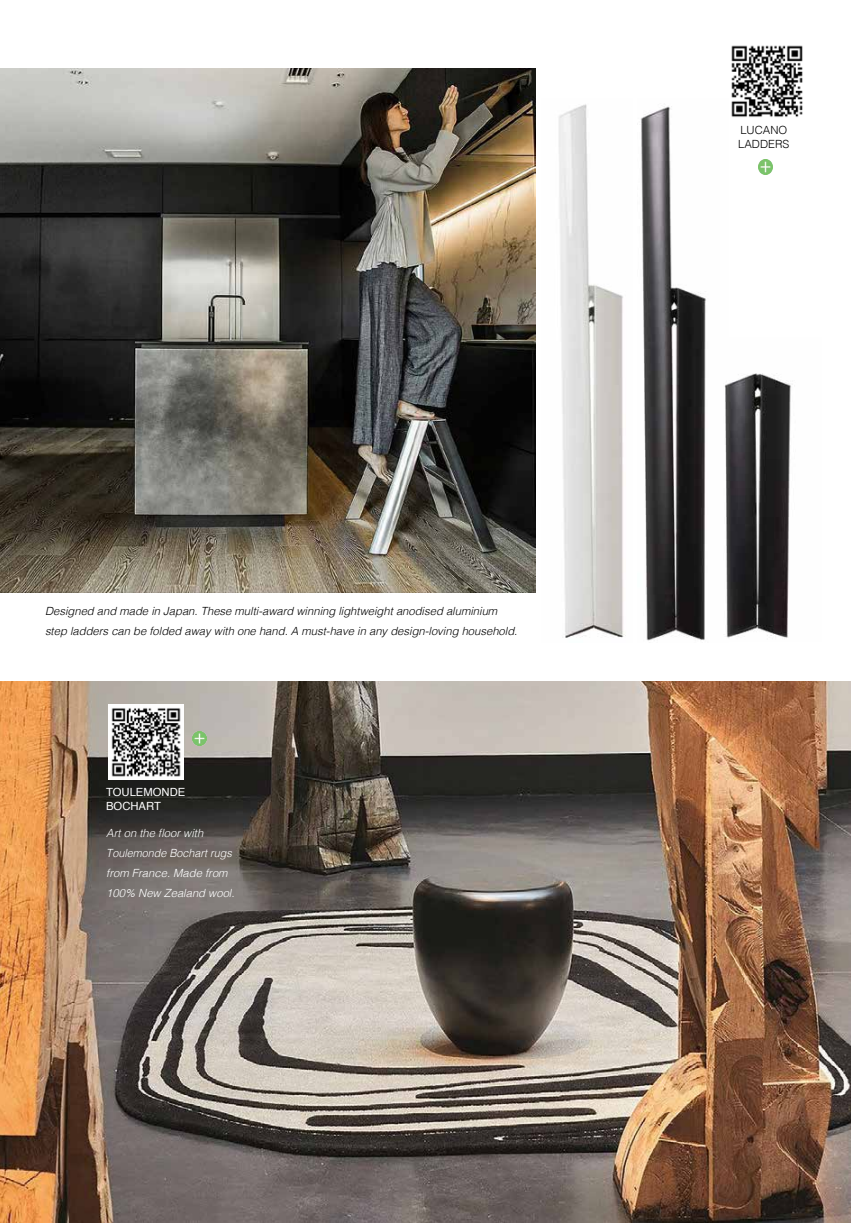
<style>
.page{position:relative;width:851px;height:1223px;background:#fff}
.page>*{position:absolute;margin:0;border:0;box-sizing:border-box;transform-origin:0 0}
.t1{font:italic 300 11.25px/20px "Helvetica";color:#000}
.t2{font:italic 300 11.25px/20px "Helvetica";color:#fff}
.t3{font:11.25px/13.8px "Helvetica";color:#fff}
.t4{font:300 11.25px/13.8px "Helvetica";color:#000}
</style>
<div class="page">
<img style="left:0;top:681px;width:850px;height:541px">
<img style="left:108px;top:704px;width:75px;height:75px">
<img style="left:0;top:69px;width:535px;height:523px">
<img style="left:640px;top:106px;width:66px;height:535px">
<img style="left:724px;top:373px;width:67px;height:265px">
<img style="left:559px;top:104px;width:67px;height:534px">
<img style="left:731px;top:45px;width:72px;height:72px">
<img style="left:758px;top:160px;width:14px;height:14px">
<img style="left:192px;top:731px;width:15px;height:14px">
<p class="t1" style="left:45px;top:600px;width:474px">Designed and made in Japan. These multi-award winning lightweight anodised aluminium step ladders can be folded away with one hand. A must-have in any design-loving household.</p>
<p class="t3" style="left:106px;top:785px;width:81px">TOULEMONDE<br>BOCHART</p>
<p class="t2" style="left:106px;top:822px;width:130px">Art on the floor with<br>Toulemonde Bochart rugs from France. Made from<br>100% New Zealand wool.</p>
<p class="t4" style="left:738px;top:123px;width:53px">LUCANO<br>LADDERS</p>
</div>
